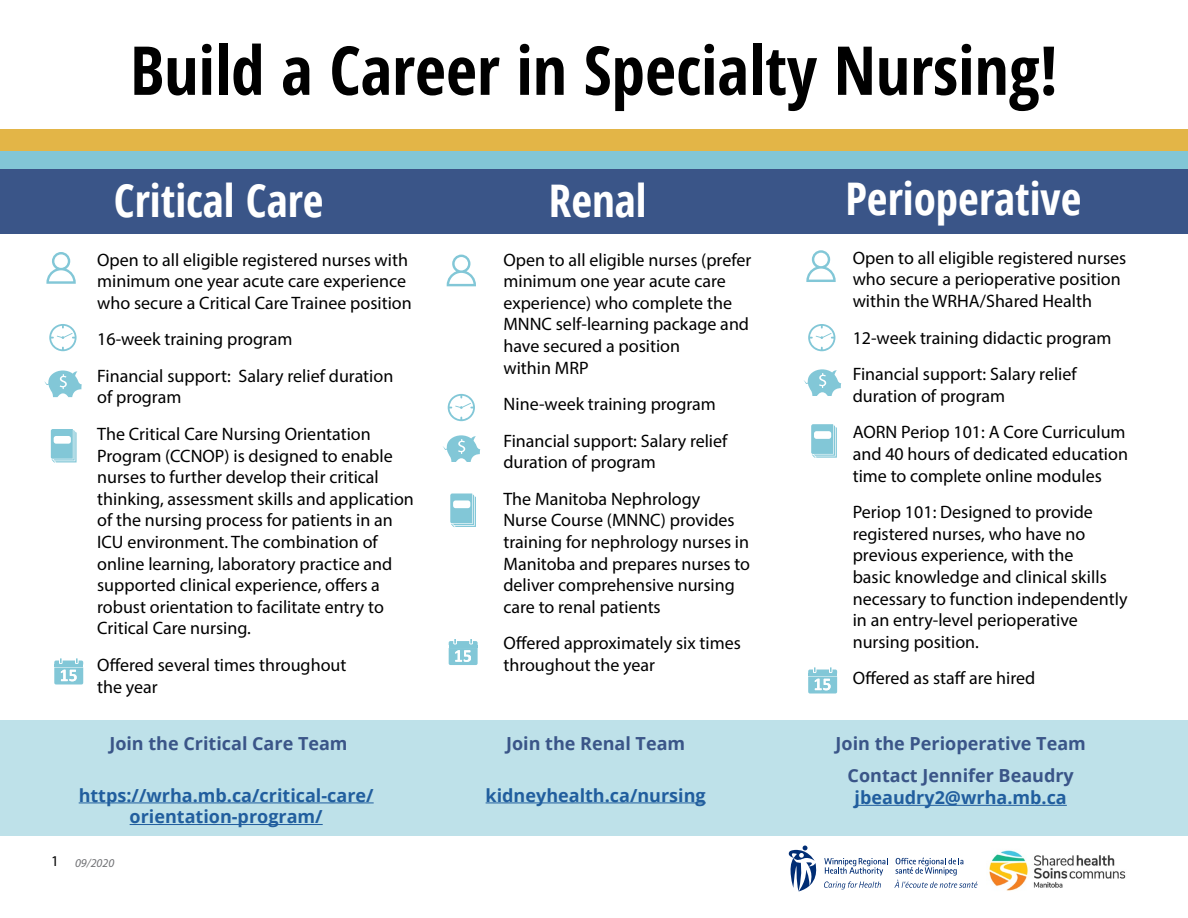
<style>
.page{position:relative;width:1188px;height:918px;background:#fff}
.page>*{position:absolute;margin:0;border:0;box-sizing:border-box;transform-origin:0 0}
.t1{font:700 condensed 67.5px "Open Sans";color:#000}
.t2{font:700 condensed 45px "Open Sans";color:#fff}
.t3{font:18px/21.6px "Myriad Pro";color:#000}
.t4{font:700 18px/21.6px "Open Sans";color:#215e9e;text-align:center}
.t5{font:700 18px/32.1px "Open Sans";color:#3a5588;text-align:center}
.t6{font:15px "Myriad Pro";color:#000}
.t7{font:italic 12px "Myriad Pro";color:#717275}
</style>
<div class="page">
<div style="left:0;top:167px;width:1188px;height:67px;background:#3a5588"></div>
<div style="left:0;top:129px;width:1188px;height:40px;background:#e3b547"></div>
<div style="left:0;top:151px;width:1188px;height:18px;background:#82c6d6"></div>
<svg style="left:788px;top:845px;width:100px;height:47px"></svg>
<svg style="left:894px;top:858px;width:83px;height:30px"></svg>
<img style="left:989px;top:850px;width:137px;height:41px">
<div style="left:0;top:720px;width:1188px;height:115px;background:#bee1e9"></div>
<svg style="left:49px;top:324px;width:28px;height:27px"></svg>
<svg style="left:44px;top:370px;width:38px;height:27px"></svg>
<svg style="left:51px;top:429px;width:26px;height:34px"></svg>
<svg style="left:46px;top:252px;width:30px;height:32px"></svg>
<svg style="left:448px;top:394px;width:27px;height:27px"></svg>
<svg style="left:443px;top:435px;width:37px;height:27px"></svg>
<svg style="left:450px;top:494px;width:26px;height:33px"></svg>
<svg style="left:447px;top:255px;width:29px;height:31px"></svg>
<hr style="left:79px;top:802px;width:295px;height:1px;background:#215e9e">
<hr style="left:130px;top:824px;width:193px;height:1px;background:#215e9e">
<hr style="left:486px;top:802px;width:220px;height:1px;background:#215e9e">
<svg style="left:54px;top:658px;width:29px;height:27px"></svg>
<svg style="left:449px;top:639px;width:29px;height:26px"></svg>
<svg style="left:808px;top:324px;width:27px;height:27px"></svg>
<svg style="left:804px;top:369px;width:37px;height:27px"></svg>
<svg style="left:811px;top:424px;width:26px;height:34px"></svg>
<svg style="left:806px;top:250px;width:30px;height:32px"></svg>
<svg style="left:808px;top:667px;width:29px;height:27px"></svg>
<hr style="left:855px;top:805px;width:212px;height:1px;background:#215e9e">
<h1 class="t1" style="left:130px;top:23px;width:929px">Build a Career in Specialty Nursing!</h1>
<p class="t6" style="left:51px;top:851px;width:9px">1</p>
<h2 class="t2" style="left:114px;top:169px;width:211px">Critical Care</h2>
<p class="t3" style="left:97px;top:248px;width:316px">Open to all eligible registered nurses with minimum one year acute care experience who secure a Critical Care Trainee position</p>
<p class="t3" style="left:97px;top:321px;width:298px;line-height:36.6px">16-week training program<br>Financial support: Salary relief duration</p>
<p class="t3" style="left:97px;top:379px;width:275px;line-height:36.6px">of program<br>The Critical Care Nursing Orientation</p>
<p class="t3" style="left:97px;top:445px;width:318px">Program (CCNOP) is designed to enable nurses to further develop their critical thinking, assessment skills and application of the nursing process for patients in an ICU environment. The combination of online learning, laboratory practice and supported clinical experience, offers a robust orientation to facilitate entry to Critical Care nursing.</p>
<p class="t3" style="left:97px;top:654px;width:251px">Offered several times throughout the year</p>
<p class="t5" style="left:109px;top:727px;width:240px">Join the Critical Care Team</p>
<p class="t4" style="left:79px;top:784px;width:296px">https://wrha.mb.ca/critical-care/ orientation-program/</p>
<p class="t7" style="left:75px;top:856px;width:41px">09/2020</p>
<h2 class="t2" style="left:549px;top:169px;width:99px">Renal</h2>
<p class="t3" style="left:503px;top:248px;width:249px">Open to all eligible nurses (prefer minimum one year acute care experience) who complete the<br>MNNC self-learning package and have secured a position<br>within MRP</p>
<p class="t3" style="left:503px;top:385px;width:226px;line-height:36.6px">Nine-week training program<br>Financial support: Salary relief</p>
<p class="t3" style="left:503px;top:444px;width:198px;line-height:36.6px">duration of program<br>The Manitoba Nephrology</p>
<p class="t3" style="left:503px;top:509px;width:248px">Nurse Course (MNNC) provides training for nephrology nurses in<br>Manitoba and prepares nurses to deliver comprehensive nursing care to renal patients</p>
<p class="t3" style="left:503px;top:632px;width:239px">Offered approximately six times throughout the year</p>
<p class="t5" style="left:506px;top:727px;width:181px">Join the Renal Team</p>
<p class="t4" style="left:486px;top:784px;width:222px">kidneyhealth.ca/nursing</p>
<h2 class="t2" style="left:845px;top:167px;width:237px">Perioperative</h2>
<p class="t3" style="left:853px;top:247px;width:275px">Open to all eligible registered nurses who secure a perioperative position within the WRHA/Shared Health</p>
<p class="t3" style="left:853px;top:319px;width:260px;line-height:36.6px">12-week training didactic program<br>Financial support: Salary relief</p>
<p class="t3" style="left:853px;top:377px;width:274px;line-height:36.6px">duration of program<br>AORN Periop 101: A Core Curriculum</p>
<p class="t3" style="left:853px;top:443px;width:277px">and 40 hours of dedicated education time to complete online modules</p>
<p class="t3" style="left:853px;top:501px;width:276px">Periop 101: Designed to provide registered nurses, who have no previous experience, with the<br>basic knowledge and clinical skills necessary to function independently in an entry-level perioperative nursing position.</p>
<p class="t3" style="left:853px;top:667px;width:184px">Offered as staff are hired</p>
<p class="t5" style="left:836px;top:727px;width:252px">Join the Perioperative Team<br>Contact Jennifer Beaudry</p>
<p class="t4" style="left:855px;top:786px;width:214px">jbeaudry2@wrha.mb.ca</p>
</div>
